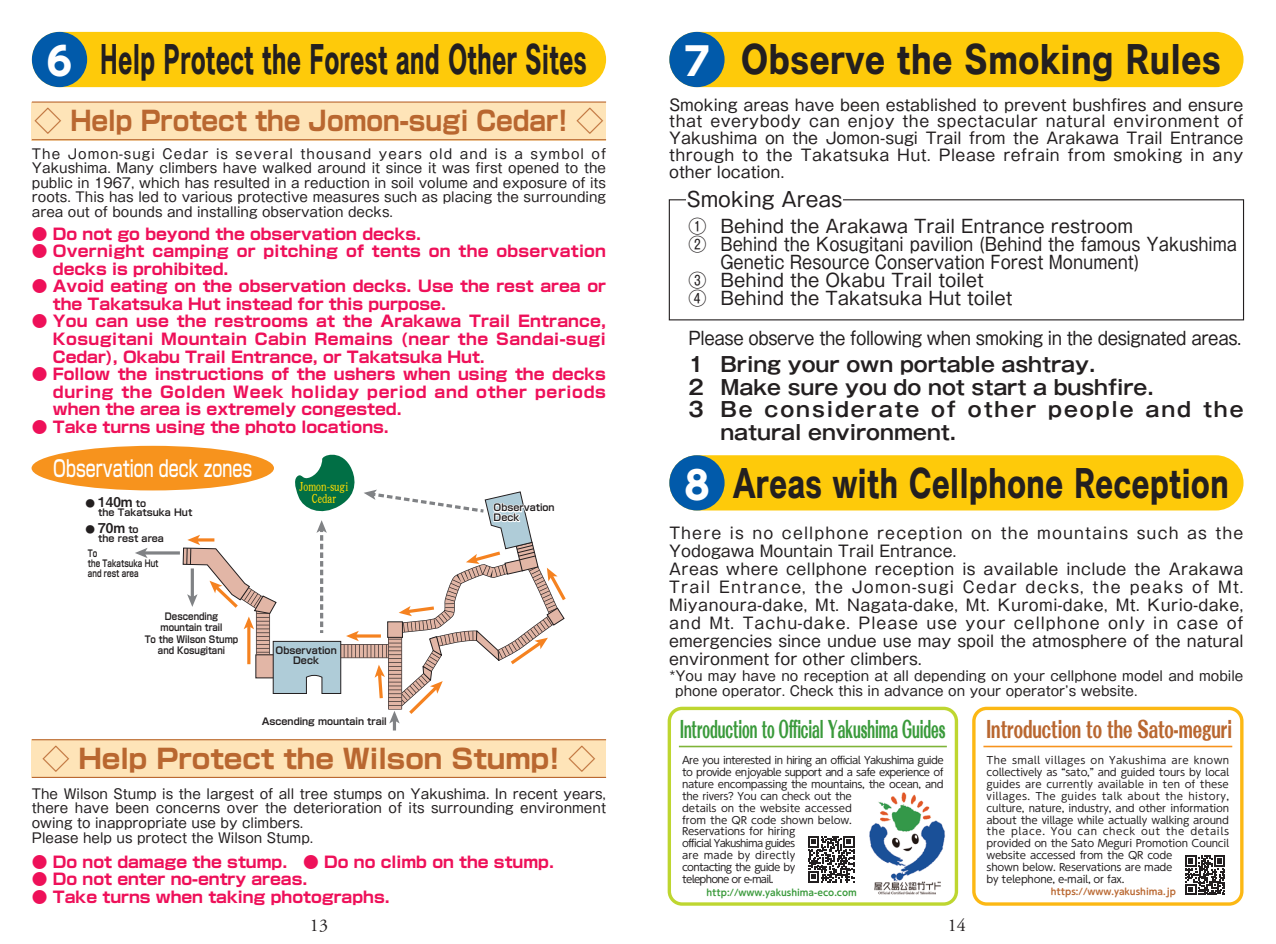
<style>
.page{position:relative;width:1276px;height:944px;background:#fff}
.page>*{position:absolute;margin:0;border:0;box-sizing:border-box;transform-origin:0 0}
.t1{font:40.5px "Cezanne Bokutoh Pro B";color:#231f20;scale:.63 1}
.t2{font:40.5px "Cezanne Bokutoh Pro B";color:#231f20;scale:.8 1}
.t3{font:40.5px "Cezanne Bokutoh Pro B";color:#231f20;scale:.9 1}
.t4{font:700 38.25px "UD Shin Go Pr 6";color:#fff}
.t5{font:700 27px "Shin Go Pr 6";color:#b96730}
.t6{font:800 22.5px "Folk Pro";color:#3a9a3b;scale:.54 1}
.t7{font:800 22.5px "Folk Pro";color:#b96730;scale:.66 1}
.t8{font:500 22.5px "Shin Go Pr 6";color:#fff;scale:.7 1}
.t9{font:700 20.25px "Gothic MB101 Pr 6 De";color:#231f20}
.t10{font:700 20.25px "Gothic MB101 Pr 6 De";letter-spacing:.095em;color:#231f20}
.t11{font:20.25px "Gothic MB101 Pr 6";color:#231f20}
.t12{font:18px "Gothic MB101 Pr 6";color:#231f20}
.t13{font:18px "Gothic MB101 Pr 6";letter-spacing:-.025em;color:#231f20;scale:.92 1}
.t14{font:18px "Gothic MB101 Pr 6";color:#231f20;scale:.9 1}
.t15{font:18px "Adobe Garamond Pro";color:#231f20}
.t16{font:15.75px/18px "Gothic MB101 Pr 6";letter-spacing:.03em;color:#231f20}
.t17{font:700 15.75px/17.6px "Shin Go Pr 6";color:#ee1059}
.t18{font:13.5px/14.6px "Gothic MB101 Pr 6";color:#231f20}
.t19{font:13.5px/11.7px "DF Kai Sho Std W7";color:#ffdc01;text-align:center;scale:.75 1}
.t20{font:13.5px "Midashi Go Pr 6 MB31";color:#231f20}
.t21{font:10.12px/11.9px "UD Shin M Go Pr 6";letter-spacing:-.025em;color:#231f20}
.t22{font:700 9.67px/9.7px "Shin Go Pr 6 De";color:#231f20}
.t23{font:700 9.67px/11.5px "Shin Go Pr 6 De";color:#231f20;text-align:center;scale:.9 1}
.t24{font:700 9.67px/9.7px "Shin Go Pr 6 De";color:#231f20;scale:.75 1}
.t25{font:700 9px "UD Shin M Go Pr 6 De";color:#3a9a3b}
.t26{font:700 9px "UD Shin M Go Pr 6 De";color:#b96730}
.s1{font-family:"Shin Go Pr 6 De";font-weight:700;font-size:9.67px}
.s2{font-family:"Midashi Go Pr 6 MB31";font-weight:400;font-size:13.5px}
.s3{font-family:"UD Shin Go Pr 6";font-weight:700;font-size:38.25px;color:#fff}
</style>
<div class="page">
<div style="left:667px;top:707px;width:291px;height:199px;border:3px solid #bed630;border-radius:13px"></div>
<div style="left:972px;top:707px;width:271px;height:199px;border:3px solid #fcb814;border-radius:13px"></div>
<div style="left:32px;top:32px;width:574px;height:55px;background:#feca0a;border-radius:28px"></div>
<svg style="left:148px;top:551px;width:32px;height:4px"></svg>
<svg style="left:135px;top:548px;width:13px;height:10px"></svg>
<svg style="left:182px;top:449px;width:384px;height:281px"></svg>
<div style="left:669px;top:455px;width:574px;height:55px;background:#feca0a;border-radius:28px"></div>
<div style="left:669px;top:455px;width:55px;height:55px;background:#015aaa;border-radius:28px"></div>
<div style="left:669px;top:32px;width:574px;height:55px;background:#feca0a;border-radius:28px"></div>
<div style="left:669px;top:32px;width:55px;height:55px;background:#015aaa;border-radius:28px"></div>
<div style="left:669px;top:199px;width:575px;height:121px;border:1px solid #231f20"></div>
<div style="left:686px;top:184px;width:157px;height:32px;background:#fff"></div>
<svg style="left:808px;top:836px;width:46px;height:46px"></svg>
<svg style="left:1185px;top:855px;width:40px;height:40px"></svg>
<hr style="left:679px;top:746px;width:268px;height:1px;background:#7fb438">
<img style="left:869px;top:792px;width:76px;height:103px">
<hr style="left:983px;top:746px;width:249px;height:1px;background:#f7931d">
<div style="left:32px;top:32px;width:55px;height:55px;background:#015aaa;border-radius:28px"></div>
<div style="left:32px;top:740px;width:574px;height:38px;background:#fee4b8"></div>
<hr style="left:32px;top:777px;width:574px;height:1px;background:#b96730">
<hr style="left:32px;top:739px;width:574px;height:1px;background:#b96730">
<div style="left:32px;top:102px;width:574px;height:38px;background:#fee4b8"></div>
<hr style="left:32px;top:139px;width:574px;height:1px;background:#b96730">
<hr style="left:32px;top:101px;width:574px;height:2px;background:#b96730">
<div style="left:32px;top:446px;width:242px;height:44px;background:#f7931d;border-radius:50%"></div>
<h2 class="t4" style="left:47px;top:31px;width:27px">6</h2>
<h1 class="t1" style="left:100px;top:34px;width:774px">Help Protect the Forest and Other Sites</h1>
<h3 class="t5" style="left:35px;top:100px;width:570px">◇ Help Protect the Jomon-sugi Cedar! ◇</h3>
<p class="t18" style="left:32px;top:145px;width:576px;text-align:justify">The Jomon-sugi Cedar is several thousand years old and is a symbol of Yakushima. Many climbers have walked around it since it was first opened to the public in 1967, which has resulted in a reduction in soil volume and exposure of its roots. This has led to various protective measures such as placing the surrounding area out of bounds and installing observation decks.</p>
<h3 class="t17" style="left:32px;top:225px;width:391px">● Do not go beyond the observation decks.</h3>
<h3 class="t17" style="left:53px;top:242px;width:554px;text-indent:-21px">● Overnight camping or pitching of tents on the observation decks is prohibited.</h3>
<h3 class="t17" style="left:53px;top:277px;width:555px;text-indent:-21px">● Avoid eating on the observation decks. Use the rest area or the Takatsuka Hut instead for this purpose.</h3>
<h3 class="t17" style="left:53px;top:312px;width:555px;text-align:justify;text-indent:-21px">● You can use the restrooms at the Arakawa Trail Entrance, Kosugitani Mountain Cabin Remains (near the Sandai-sugi Cedar), Okabu Trail Entrance, or Takatsuka Hut.</h3>
<h3 class="t17" style="left:53px;top:365px;width:555px;text-align:justify;text-indent:-21px">● Follow the instructions of the ushers when using the decks during the Golden Week holiday period and other periods when the area is extremely congested.</h3>
<h3 class="t17" style="left:32px;top:418px;width:358px">● Take turns using the photo locations.</h3>
<h3 class="t8" style="left:53px;top:450px;width:286px">Observation deck zones</h3>
<h3 class="t20" style="left:85px;top:491px;width:62px"><span class="s1">●</span> 140m <span class="s1">to</span></h3>
<p class="t22" style="left:85px;top:507px;width:108px">　 the Takatsuka Hut</p>
<p class="t22" style="left:85px;top:524px;width:80px">● <span class="s2">70m</span> to<br>　 the rest area</p>
<p class="t24" style="left:88px;top:548px;width:95px">To<br>the Takatsuka Hut and rest area</p>
<p class="t23" style="left:145px;top:610px;width:105px">Descending mountain trail<br>To the Wilson Stump and Kosugitani</p>
<h3 class="t19" style="left:299px;top:480px;width:67px">Jomon-sugi<br>Cedar</h3>
<p class="t22" style="left:275px;top:645px;width:63px;text-align:center">Observation<br>Deck</p>
<p class="t22" style="left:262px;top:716px;width:127px">Ascending mountain trail</p>
<p class="t22" style="left:493px;top:502px;width:63px">Observation<br>Deck</p>
<h3 class="t5" style="left:43px;top:737px;width:554px">◇ Help Protect the Wilson Stump! ◇</h3>
<p class="t18" style="left:32px;top:785px;width:576px">The Wilson Stump is the largest of all tree stumps on Yakushima. In recent years, there have been concerns over the deterioration of its surrounding environment owing to inappropriate use by climbers.<br>Please help us protect the Wilson Stump.</p>
<h3 class="t17" style="left:32px;top:853px;width:523px">● Do not damage the stump.　● Do no climb on the stump.</h3>
<h3 class="t17" style="left:32px;top:870px;width:277px">● Do not enter no-entry areas.</h3>
<h3 class="t17" style="left:32px;top:888px;width:359px">● Take turns when taking photographs.</h3>
<h2 class="t4" style="left:684px;top:31px;width:27px">7</h2>
<h1 class="t3" style="left:741px;top:34px;width:535px">Observe the Smoking Rules</h1>
<p class="t16" style="left:669px;top:95px;width:576px;line-height:16.9px;text-align:justify">Smoking areas have been established to prevent bushfires and ensure that everybody can enjoy the spectacular natural environment of Yakushima on the Jomon-sugi Trail from the Arakawa Trail Entrance through to the Takatsuka Hut. Please refrain from smoking in any other location.</p>
<h3 class="t11" style="left:687px;top:183px;width:157px">Smoking Areas</h3>
<h3 class="t12" style="left:688px;top:211px;width:446px">① Behind the Arakawa Trail Entrance restroom</h3>
<h3 class="t12" style="left:688px;top:229px;width:550px">② Behind the Kosugitani pavilion (Behind the famous Yakushima</h3>
<h3 class="t14" style="left:720px;top:247px;width:467px">Genetic Resource Conservation Forest Monument)</h3>
<h3 class="t12" style="left:688px;top:265px;width:297px">③ Behind the Okabu Trail toilet</h3>
<h3 class="t12" style="left:688px;top:283px;width:325px">④ Behind the Takatsuka Hut toilet</h3>
<h3 class="t13" style="left:688px;top:324px;width:602px">Please observe the following when smoking in the designated areas.</h3>
<h3 class="t9" style="left:688px;top:348px;width:408px">1 Bring your own portable ashtray.</h3>
<h3 class="t9" style="left:688px;top:370px;width:467px">2 Make sure you do not start a bushfire.</h3>
<h3 class="t10" style="left:688px;top:393px;width:556px">3 Be considerate of other people and the</h3>
<h3 class="t9" style="left:720px;top:415px;width:237px">natural environment.</h3>
<h1 class="t2" style="left:684px;top:457px;width:682px"><span class="s3">8</span> Areas with Cellphone Reception</h1>
<p class="t16" style="left:669px;top:523px;width:576px">There is no cellphone reception on the mountains such as the Yodogawa Mountain Trail Entrance.<br>Areas where cellphone reception is available include the Arakawa Trail Entrance, the Jomon-sugi Cedar decks, the peaks of Mt.<br>Miyanoura-dake, Mt. Nagata-dake, Mt. Kuromi-dake, Mt. Kurio-dake, and Mt. Tachu-dake. Please use your cellphone only in case of emergencies since undue use may spoil the atmosphere of the natural environment for other climbers.</p>
<h3 class="t18" style="left:675px;top:667px;width:570px;line-height:15.8px;text-indent:-6px">*You may have no reception at all depending on your cellphone model and mobile phone operator. Check this in advance on your operator’s website.</h3>
<h3 class="t6" style="left:680px;top:710px;width:493px">Introduction to Official Yakushima Guides</h3>
<h3 class="t7" style="left:986px;top:710px;width:373px">Introduction to the Sato-meguri</h3>
<p class="t21" style="left:682px;top:753px;width:263px">Are you interested in hiring an official Yakushima guide to provide enjoyable support and a safe experience of nature encompassing the mountains, the ocean, and the rivers? You can check out the<br>details on the website accessed<br>from the QR code shown below.<br>Reservations for hiring<br>official Yakushima guides<br>are made by directly<br>contacting the guide by<br>telephone or e-mail.</p>
<p class="t21" style="left:986px;top:753px;width:244px">The small villages on Yakushima are known collectively as “sato,” and guided tours by local guides are currently available in ten of these villages. The guides talk about the history, culture, nature, industry, and other information about the village while actually walking around the place. You can check out the details provided on the Sato Meguri Promotion Council website accessed from the QR code<br>shown below. Reservations are made<br>by telephone, e-mail, or fax.</p>
<p class="t25" style="left:706px;top:885px;width:152px">http://www.yakushima-eco.com</p>
<p class="t26" style="left:1050px;top:884px;width:127px">https://www.yakushima.jp</p>
<h3 class="t15" style="left:310px;top:914px;width:19px">13</h3>
<h3 class="t15" style="left:948px;top:914px;width:19px">14</h3>
</div>
